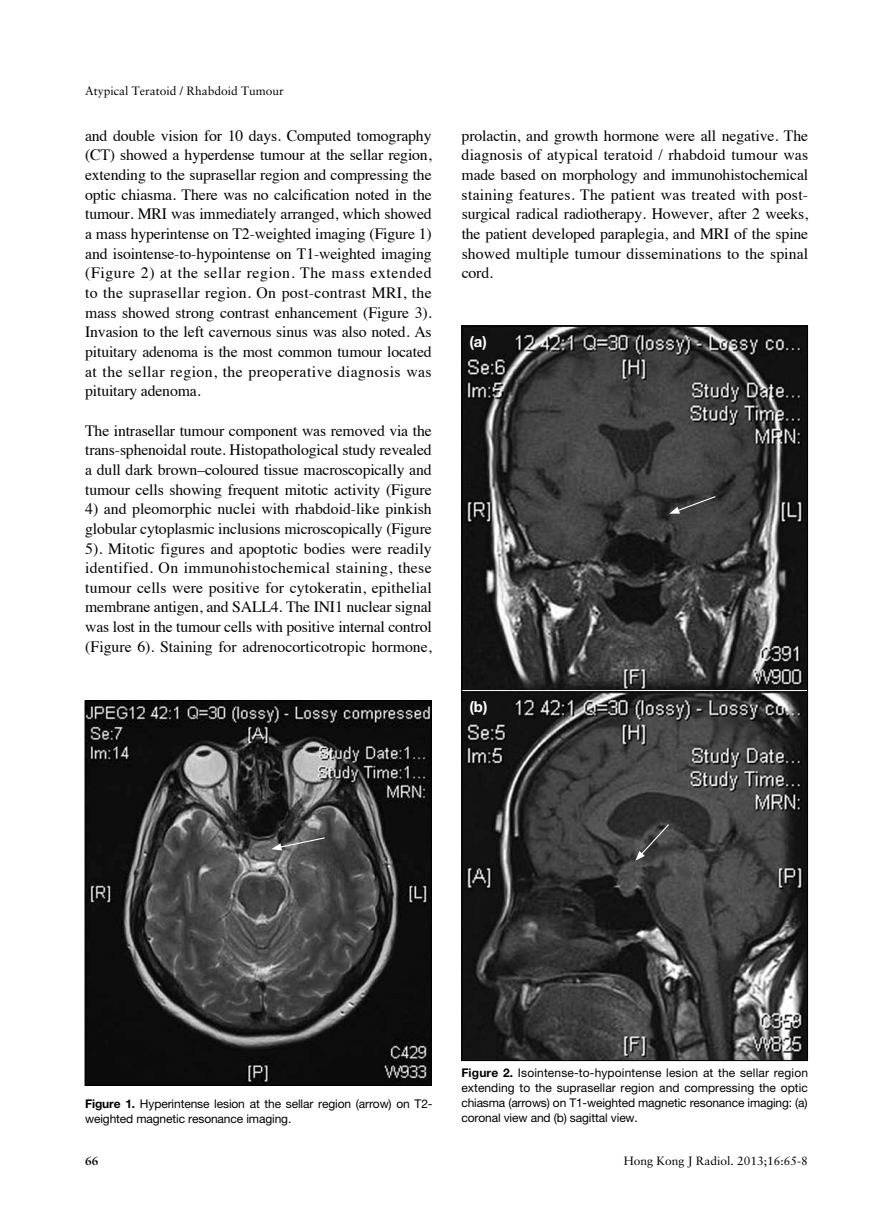
<style>
.page{position:relative;width:893px;height:1229px;background:#fff}
.page>*{position:absolute;margin:0;border:0;box-sizing:border-box;transform-origin:0 0}
.t1{font:15.75px/19.6px "Times";color:#000;text-align:justify}
.t2{font:700 15px "Helvetica Neue";color:#fff}
.t3{font:12px/15px "Helvetica Neue";letter-spacing:-.01em;color:#000}
.t4{font:12px "Sabon";color:#000}
.t5{font:700 12px "Sabon";color:#000}
.s1{font-weight:700}
</style>
<div class="page">
<img style="left:87px;top:702px;width:343px;height:382px">
<div style="left:85px;top:700px;width:347px;height:386px;border:1px solid #000"></div>
<svg style="left:271px;top:836px;width:55px;height:14px"></svg>
<img style="left:463px;top:328px;width:343px;height:731px">
<svg style="left:669px;top:495px;width:48px;height:19px"></svg>
<svg style="left:635px;top:823px;width:35px;height:38px"></svg>
<hr style="left:462px;top:690px;width:345px;height:1px;background:#fff">
<p class="t4" style="left:85px;top:84px;width:200px">Atypical Teratoid / Rhabdoid Tumour</p>
<p class="t1" style="left:85px;top:124px;width:348px">and double vision for 10 days. Computed tomography (CT) showed a hyperdense tumour at the sellar region, extending to the suprasellar region and compressing the optic chiasma. There was no calcification noted in the tumour. MRI was immediately arranged, which showed a mass hyperintense on T2-weighted imaging (Figure 1) and isointense-to-hypointense on T1-weighted imaging (Figure 2) at the sellar region. The mass extended to the suprasellar region. On post-contrast MRI, the mass showed strong contrast enhancement (Figure 3).<br>Invasion to the left cavernous sinus was also noted. As pituitary adenoma is the most common tumour located at the sellar region, the preoperative diagnosis was pituitary adenoma.</p>
<p class="t1" style="left:85px;top:419px;width:348px">The intrasellar tumour component was removed via the trans-sphenoidal route. Histopathological study revealed a dull dark brown–coloured tissue macroscopically and tumour cells showing frequent mitotic activity (Figure</p>
<p class="t1" style="left:85px;top:498px;width:348px">4) and pleomorphic nuclei with rhabdoid-like pinkish globular cytoplasmic inclusions microscopically (Figure 5). Mitotic figures and apoptotic bodies were readily identified. On immunohistochemical staining, these tumour cells were positive for cytokeratin, epithelial membrane antigen, and SALL4. The INI1 nuclear signal was lost in the tumour cells with positive internal control (Figure 6). Staining for adrenocorticotropic hormone,</p>
<p class="t1" style="left:462px;top:124px;width:348px">prolactin, and growth hormone were all negative. The diagnosis of atypical teratoid / rhabdoid tumour was made based on morphology and immunohistochemical staining features. The patient was treated with post&shy;surgical radical radiotherapy. However, after 2 weeks, the patient developed paraplegia, and MRI of the spine showed multiple tumour disseminations to the spinal cord.</p>
<p class="t2" style="left:469px;top:333px;width:19px">(a)</p>
<p class="t2" style="left:469px;top:697px;width:20px">(b)</p>
<p class="t3" style="left:85px;top:1096px;width:349px"><span class="s1">Figure 1.</span> Hyperintense lesion at the sellar region (arrow) on T2- weighted magnetic resonance imaging.</p>
<p class="t3" style="left:461px;top:1065px;width:348px;text-align:justify"><span class="s1">Figure 2.</span> Isointense-to-hypointense lesion at the sellar region extending to the suprasellar region and compressing the optic chiasma (arrows) on T1-weighted magnetic resonance imaging: (a) coronal view and (b) sagittal view.</p>
<p class="t5" style="left:85px;top:1153px;width:15px">66</p>
<p class="t4" style="left:624px;top:1153px;width:186px">Hong Kong J Radiol. 2013;16:65-8</p>
</div>
